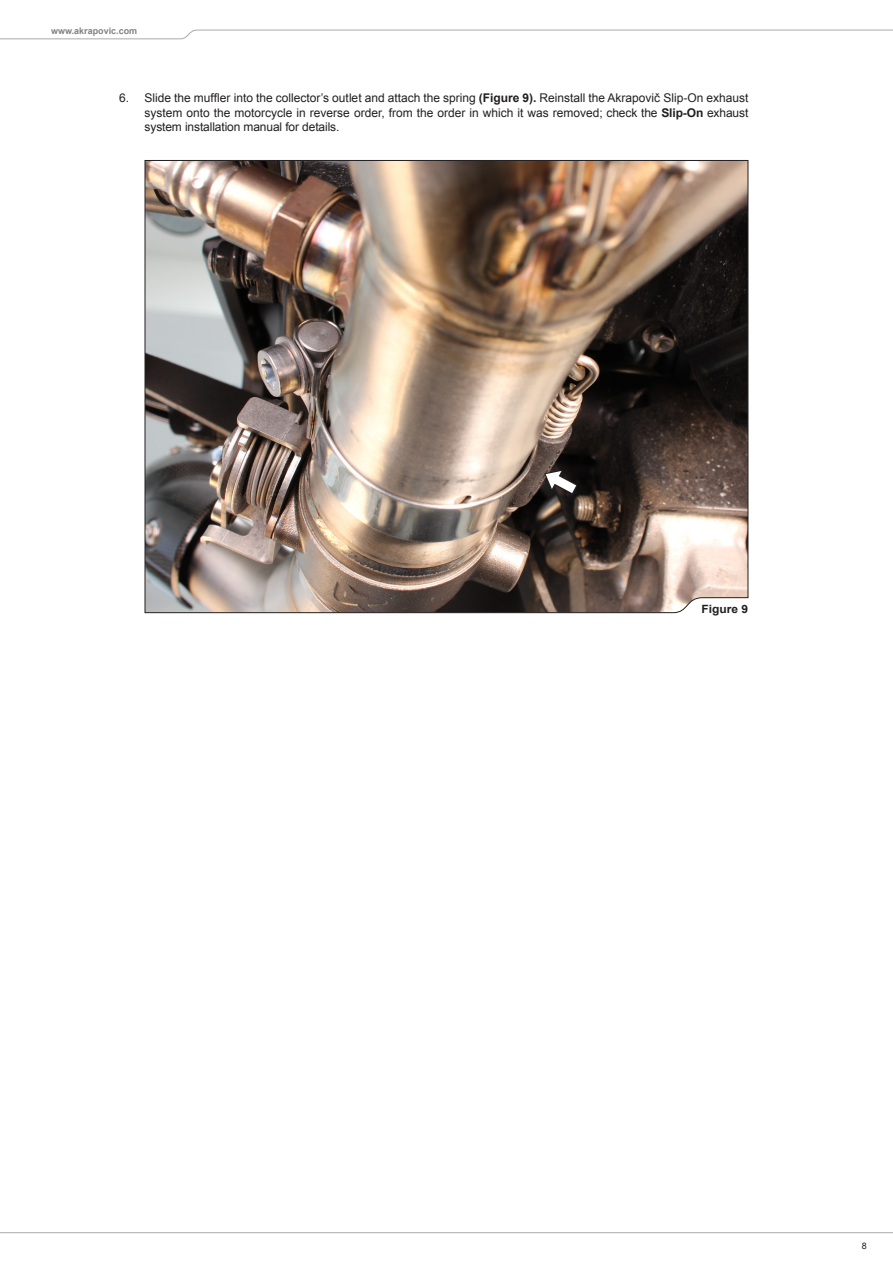
<style>
.page{position:relative;width:893px;height:1263px;background:#fff}
.page>*{position:absolute;margin:0;border:0;box-sizing:border-box;transform-origin:0 0}
.body_txt_bold{font:12px/14.4px "Arial";letter-spacing:-.01em;color:#231f20;text-align:justify}
.body_txt_bold-2{font:700 11.4px "Arial";color:#231f20;scale:1.05 1}
.t1{font:700 9px "Arial";color:#808285}
.t2{font:9px "Arial";color:#231f20}
.s1{font-weight:700}
</style>
<div class="page">
<svg style="left:0;top:29px;width:893px;height:10px"></svg>
<svg style="left:0;top:1232px;width:893px;height:2px;background:#d3d3d5"></svg>
<img style="left:144px;top:160px;width:605px;height:453px">
<svg style="left:544px;top:470px;width:34px;height:25px"></svg>
<p class="t1" style="left:51px;top:25px;width:88px">www.akrapovic.com</p>
<p class="body_txt_bold" style="left:119px;top:91px;width:12px">6.</p>
<p class="body_txt_bold" style="left:145px;top:91px;width:605px">Slide the muffler into the collector’s outlet and attach the spring <span class="s1">(Figure 9).</span> Reinstall the Akrapovič Slip-On exhaust system onto the motorcycle in reverse order, from the order in which it was removed; check the <span class="s1">Slip-On</span> exhaust system installation manual for details.</p>
<p class="body_txt_bold-2" style="left:701px;top:601px;width:46px">Figure 9</p>
<p class="t2" style="left:862px;top:1240px;width:7px">8</p>
</div>
